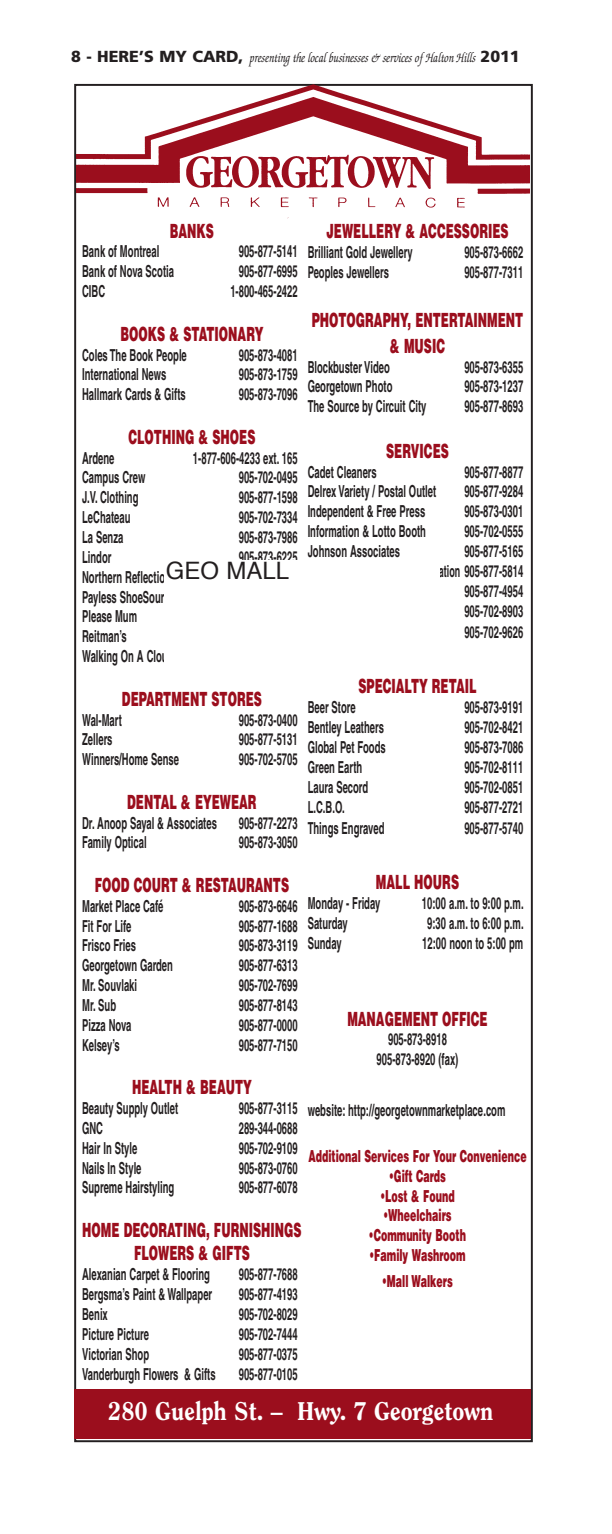
<style>
.page{position:relative;width:612px;height:1534px;background:#fff}
.page>*{position:absolute;margin:0;border:0;box-sizing:border-box;transform-origin:0 0}
.t1{font:800 25.4px "Clearface";color:#fff;scale:.94 1}
.t2{font:24px "Helvetica";color:#231f20}
.t3{font:900 19.6px/23.6px "Helvetica";color:#9b0e1d;text-align:center;scale:.57 1}
.t4{font:700 16.6px/19.8px "Helvetica";color:#231f20;scale:.57 1}
.t5{font:900 16.6px "Helvetica";color:#9b0e1d;scale:.57 1}
.t6{font:italic 500 14px "Zapf Chancery";color:#231f20;scale:.8 1}
.s1{font-family:"Frutiger";font-weight:900;font-style:normal;font-size:16px}
</style>
<div class="page">
<img style="left:76px;top:83px;width:453px;height:136px">
<div style="left:74px;top:1389px;width:457px;height:49px;background:#9b0e1d"></div>
<p class="t6" style="left:71px;top:53px;width:562px"><span class="s1">8 - HERE’S MY CARD,</span> presenting the local businesses &amp; services of Halton Hills <span class="s1">2011</span></p>
<p class="t3" style="left:170px;top:221px;width:79px">BANKS</p>
<p class="t3" style="left:326px;top:221px;width:321px">JEWELLERY &amp; ACCESSORIES</p>
<p class="t4" style="left:308px;top:244px;width:186px">Brilliant Gold Jewellery</p>
<p class="t4" style="left:464px;top:244px;width:105px">905-873-6662</p>
<p class="t4" style="left:308px;top:264px;width:144px">Peoples Jewellers</p>
<p class="t4" style="left:464px;top:264px;width:105px">905-877-7311</p>
<p class="t3" style="left:312px;top:309px;width:373px;line-height:25.6px">PHOTOGRAPHY, ENTERTAINMENT &amp; MUSIC</p>
<p class="t4" style="left:308px;top:358px;width:146px">Blockbuster Video</p>
<p class="t4" style="left:464px;top:358px;width:105px">905-873-6355</p>
<p class="t4" style="left:308px;top:378px;width:150px">Georgetown Photo</p>
<p class="t4" style="left:464px;top:378px;width:105px">905-873-1237</p>
<p class="t4" style="left:308px;top:398px;width:210px">The Source by Circuit City</p>
<p class="t4" style="left:464px;top:398px;width:105px">905-877-8693</p>
<p class="t3" style="left:386px;top:441px;width:111px">SERVICES</p>
<p class="t4" style="left:308px;top:463px;width:123px">Cadet Cleaners</p>
<p class="t4" style="left:464px;top:463px;width:105px">905-877-8877</p>
<p class="t4" style="left:308px;top:483px;width:227px">Delrex Variety / Postal Outlet</p>
<p class="t4" style="left:464px;top:483px;width:105px">905-877-9284</p>
<p class="t4" style="left:308px;top:503px;width:208px">Independent &amp; Free Press</p>
<p class="t4" style="left:464px;top:503px;width:105px">905-873-0301</p>
<p class="t4" style="left:308px;top:523px;width:209px">Information &amp; Lotto Booth</p>
<p class="t4" style="left:464px;top:523px;width:105px">905-702-0555</p>
<p class="t4" style="left:308px;top:543px;width:163px">Johnson Associates</p>
<p class="t4" style="left:464px;top:543px;width:105px">905-877-5165</p>
<p class="t4" style="left:464px;top:583px;width:105px">905-877-4954<br>905-702-8903</p>
<p class="t4" style="left:464px;top:624px;width:105px">905-702-9626</p>
<p class="t4" style="left:82px;top:243px;width:137px">Bank of Montreal</p>
<p class="t4" style="left:239px;top:243px;width:105px">905-877-5141</p>
<p class="t4" style="left:82px;top:263px;width:163px">Bank of Nova Scotia</p>
<p class="t4" style="left:239px;top:263px;width:105px">905-877-6995</p>
<p class="t4" style="left:82px;top:283px;width:42px">CIBC</p>
<p class="t4" style="left:230px;top:283px;width:120px">1-800-465-2422</p>
<p class="t3" style="left:121px;top:324px;width:252px">BOOKS &amp; STATIONARY</p>
<p class="t4" style="left:82px;top:346px;width:185px">Coles The Book People</p>
<p class="t4" style="left:239px;top:346px;width:105px">905-873-4081</p>
<p class="t4" style="left:82px;top:366px;width:149px">International News</p>
<p class="t4" style="left:239px;top:366px;width:105px">905-873-1759</p>
<p class="t4" style="left:82px;top:386px;width:183px">Hallmark Cards &amp; Gifts</p>
<p class="t4" style="left:239px;top:386px;width:105px">905-873-7096</p>
<p class="t3" style="left:128px;top:427px;width:224px">CLOTHING &amp; SHOES</p>
<p class="t4" style="left:82px;top:449px;width:58px">Ardene</p>
<p class="t4" style="left:193px;top:449px;width:185px">1-877-606-4233 ext. 165</p>
<p class="t4" style="left:82px;top:469px;width:112px">Campus Crew</p>
<p class="t4" style="left:239px;top:469px;width:105px">905-702-0495</p>
<p class="t4" style="left:82px;top:489px;width:100px">J.V. Clothing</p>
<p class="t4" style="left:239px;top:489px;width:105px">905-877-1598</p>
<p class="t4" style="left:82px;top:509px;width:86px">LeChateau</p>
<p class="t4" style="left:239px;top:509px;width:105px">905-702-7334</p>
<p class="t4" style="left:82px;top:529px;width:74px">La Senza</p>
<p class="t4" style="left:239px;top:529px;width:105px">905-873-7986</p>
<p class="t4" style="left:82px;top:549px;width:53px">Lindor</p>
<p class="t4" style="left:239px;top:549px;width:105px">905-873-6225</p>
<p class="t4" style="left:82px;top:569px;width:167px">Northern Reflections</p>
<p class="t4" style="left:239px;top:569px;width:105px">905-877-4044</p>
<p class="t4" style="left:82px;top:588px;width:164px">Payless ShoeSource<br>Please Mum<br>Reitman’s<br>Walking On A Cloud</p>
<p class="t3" style="left:122px;top:689px;width:247px">DEPARTMENT STORES</p>
<p class="t4" style="left:82px;top:711px;width:71px">Wal-Mart</p>
<p class="t4" style="left:239px;top:711px;width:105px">905-873-0400</p>
<p class="t4" style="left:82px;top:731px;width:55px">Zellers</p>
<p class="t4" style="left:239px;top:731px;width:105px">905-877-5131</p>
<p class="t4" style="left:82px;top:751px;width:172px">Winners/Home Sense</p>
<p class="t4" style="left:239px;top:751px;width:105px">905-702-5705</p>
<p class="t3" style="left:127px;top:792px;width:228px">DENTAL &amp; EYEWEAR</p>
<p class="t4" style="left:82px;top:814px;width:238px">Dr. Anoop Sayal &amp; Associates</p>
<p class="t4" style="left:239px;top:814px;width:105px">905-877-2273</p>
<p class="t4" style="left:82px;top:834px;width:115px">Family Optical</p>
<p class="t4" style="left:239px;top:834px;width:105px">905-873-3050</p>
<p class="t3" style="left:95px;top:875px;width:342px">FOOD COURT &amp; RESTAURANTS</p>
<p class="t4" style="left:82px;top:898px;width:144px">Market Place Café</p>
<p class="t4" style="left:239px;top:898px;width:105px">905-873-6646</p>
<p class="t4" style="left:82px;top:917px;width:88px">Fit For Life</p>
<p class="t4" style="left:239px;top:917px;width:105px">905-877-1688</p>
<p class="t4" style="left:82px;top:937px;width:96px">Frisco Fries</p>
<p class="t4" style="left:239px;top:937px;width:105px">905-873-3119</p>
<p class="t4" style="left:82px;top:957px;width:161px">Georgetown Garden</p>
<p class="t4" style="left:239px;top:957px;width:105px">905-877-6313</p>
<p class="t4" style="left:82px;top:977px;width:98px">Mr. Souvlaki</p>
<p class="t4" style="left:239px;top:977px;width:105px">905-702-7699</p>
<p class="t4" style="left:82px;top:997px;width:61px">Mr. Sub</p>
<p class="t4" style="left:239px;top:997px;width:105px">905-877-8143</p>
<p class="t4" style="left:82px;top:1017px;width:88px">Pizza Nova</p>
<p class="t4" style="left:239px;top:1017px;width:105px">905-877-0000</p>
<p class="t4" style="left:82px;top:1037px;width:67px">Kelsey’s</p>
<p class="t4" style="left:239px;top:1037px;width:105px">905-877-7150</p>
<p class="t3" style="left:132px;top:1077px;width:212px">HEALTH &amp; BEAUTY</p>
<p class="t4" style="left:82px;top:1100px;width:170px">Beauty Supply Outlet</p>
<p class="t4" style="left:239px;top:1100px;width:105px">905-877-3115</p>
<p class="t4" style="left:82px;top:1120px;width:38px">GNC</p>
<p class="t4" style="left:239px;top:1120px;width:105px">289-344-0688</p>
<p class="t4" style="left:82px;top:1140px;width:98px">Hair In Style</p>
<p class="t4" style="left:239px;top:1140px;width:105px">905-702-9109</p>
<p class="t4" style="left:82px;top:1159px;width:106px">Nails In Style</p>
<p class="t4" style="left:239px;top:1159px;width:105px">905-873-0760</p>
<p class="t4" style="left:82px;top:1179px;width:163px">Supreme Hairstyling</p>
<p class="t4" style="left:239px;top:1179px;width:105px">905-877-6078</p>
<p class="t3" style="left:82px;top:1220px;width:386px">HOME DECORATING, FURNISHINGS<br>FLOWERS &amp; GIFTS</p>
<p class="t4" style="left:82px;top:1266px;width:226px">Alexanian Carpet &amp; Flooring</p>
<p class="t4" style="left:239px;top:1266px;width:105px">905-877-7688</p>
<p class="t4" style="left:82px;top:1286px;width:230px">Bergsma’s Paint &amp; Wallpaper</p>
<p class="t4" style="left:239px;top:1286px;width:105px">905-877-4193</p>
<p class="t4" style="left:82px;top:1306px;width:47px">Benix</p>
<p class="t4" style="left:239px;top:1306px;width:105px">905-702-8029</p>
<p class="t4" style="left:82px;top:1326px;width:119px">Picture Picture</p>
<p class="t4" style="left:239px;top:1326px;width:105px">905-702-7444</p>
<p class="t4" style="left:82px;top:1346px;width:119px">Victorian Shop</p>
<p class="t4" style="left:239px;top:1346px;width:105px">905-877-0375</p>
<p class="t4" style="left:82px;top:1366px;width:236px">Vanderburgh Flowers &amp; Gifts</p>
<p class="t4" style="left:239px;top:1366px;width:105px">905-877-0105</p>
<h2 class="t2" style="left:166px;top:561px;width:125px">GEO MALL</h2>
<p class="t3" style="left:359px;top:676px;width:209px">SPECIALTY RETAIL</p>
<p class="t4" style="left:308px;top:699px;width:86px">Beer Store</p>
<p class="t4" style="left:464px;top:699px;width:105px">905-873-9191</p>
<p class="t4" style="left:308px;top:719px;width:135px">Bentley Leathers</p>
<p class="t4" style="left:464px;top:719px;width:105px">905-702-8421</p>
<p class="t4" style="left:308px;top:739px;width:139px">Global Pet Foods</p>
<p class="t4" style="left:464px;top:739px;width:105px">905-873-7086</p>
<p class="t4" style="left:308px;top:759px;width:97px">Green Earth</p>
<p class="t4" style="left:464px;top:759px;width:105px">905-702-8111</p>
<p class="t4" style="left:308px;top:779px;width:108px">Laura Secord</p>
<p class="t4" style="left:464px;top:779px;width:105px">905-702-0851</p>
<p class="t4" style="left:308px;top:798px;width:66px">L.C.B.O.</p>
<p class="t4" style="left:464px;top:798px;width:105px">905-877-2721</p>
<p class="t4" style="left:308px;top:820px;width:136px">Things Engraved</p>
<p class="t4" style="left:464px;top:820px;width:105px">905-877-5740</p>
<p class="t3" style="left:376px;top:872px;width:147px">MALL HOURS</p>
<p class="t4" style="left:308px;top:895px;width:129px">Monday - Friday</p>
<p class="t4" style="left:422px;top:895px;width:180px">10:00 a.m. to 9:00 p.m.</p>
<p class="t4" style="left:308px;top:915px;width:72px">Saturday</p>
<p class="t4" style="left:427px;top:915px;width:171px">9:30 a.m. to 6:00 p.m.</p>
<p class="t4" style="left:308px;top:935px;width:61px">Sunday</p>
<p class="t4" style="left:422px;top:935px;width:179px">12:00 noon to 5:00 pm</p>
<p class="t3" style="left:347px;top:1008px;width:248px">MANAGEMENT OFFICE</p>
<p class="t4" style="left:377px;top:1031px;width:145px;text-align:center">905-873-8918<br>905-873-8920 (fax)</p>
<p class="t4" style="left:308px;top:1102px;width:348px">website: http://georgetownmarketplace.com</p>
<p class="t5" style="left:308px;top:1150px;width:385px">Additional Services For Your Convenience</p>
<p class="t5" style="left:389px;top:1170px;width:101px">•Gift Cards</p>
<p class="t5" style="left:380px;top:1190px;width:132px">•Lost &amp; Found</p>
<p class="t5" style="left:383px;top:1209px;width:121px">•Wheelchairs</p>
<p class="t5" style="left:369px;top:1229px;width:172px">•Community Booth</p>
<p class="t5" style="left:370px;top:1249px;width:170px">•Family Washroom</p>
<p class="t5" style="left:382px;top:1275px;width:125px">•Mall Walkers</p>
<h1 class="t1" style="left:108px;top:1401px;width:412px">280 Guelph St. – Hwy. 7 Georgetown</h1>
</div>
